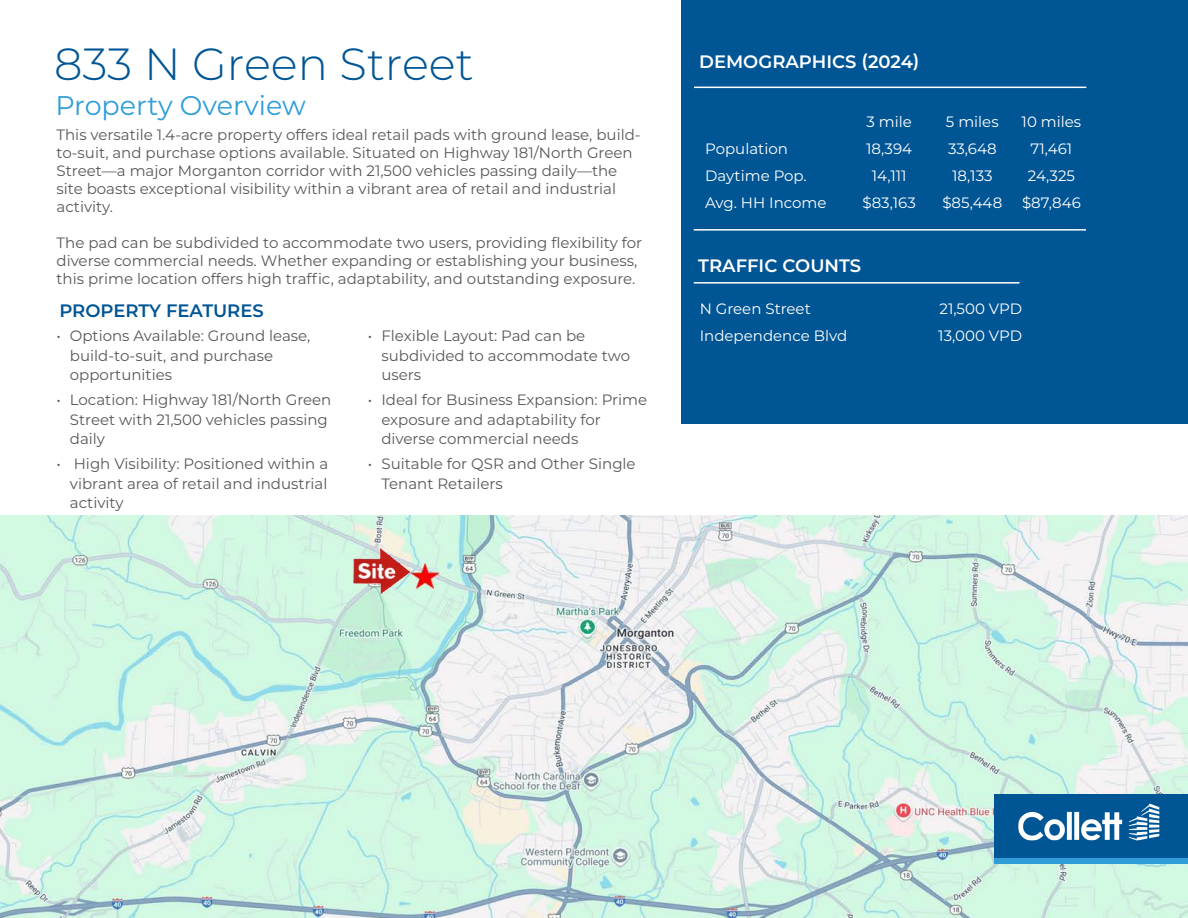
<style>
.page{position:relative;width:1188px;height:918px;background:#fff}
.page>*{position:absolute;margin:0;border:0;box-sizing:border-box;transform-origin:0 0}
.t1{font:300 45px "Montserrat";color:#005595}
.t2{font:27px "Montserrat";color:#2f9dd8}
.t3{font:600 18px "Montserrat";color:#fff}
.t4{font:600 18px "Montserrat";color:#005595}
.t5{font:15px/19.5px "Montserrat";color:#57585a}
.t6{font:15px "Montserrat";color:#fff}
</style>
<div class="page">
<img style="left:0;top:515px;width:1188px;height:403px">
<div style="left:682px;top:0;width:506px;height:424px;background:#005595"></div>
<hr style="left:694px;top:87px;width:392px;height:1px;background:#fff">
<div style="left:994px;top:858px;width:194px;height:6px;background:#2f9dd8"></div>
<div style="left:994px;top:794px;width:194px;height:64px;background:#005595"></div>
<img style="left:1018px;top:803px;width:142px;height:38px">
<hr style="left:694px;top:229px;width:392px;height:2px;background:#fff">
<hr style="left:694px;top:282px;width:326px;height:2px;background:#fff">
<img style="left:353px;top:547px;width:57px;height:48px">
<p class="t1" style="left:54px;top:33px;width:421px">833 N Green Street</p>
<p class="t3" style="left:699px;top:49px;width:222px">DEMOGRAPHICS (2024)</p>
<p class="t6" style="left:866px;top:112px;width:47px">3 mile</p>
<p class="t6" style="left:946px;top:112px;width:54px">5 miles</p>
<p class="t6" style="left:1022px;top:112px;width:61px">10 miles</p>
<p class="t6" style="left:705px;top:139px;width:84px">Population</p>
<p class="t6" style="left:866px;top:139px;width:47px">18,394</p>
<p class="t6" style="left:948px;top:139px;width:50px">33,648</p>
<p class="t6" style="left:1031px;top:139px;width:43px">71,461</p>
<p class="t6" style="left:705px;top:165px;width:103px">Daytime Pop.</p>
<p class="t6" style="left:872px;top:165px;width:36px">14,111</p>
<p class="t6" style="left:952px;top:165px;width:42px">18,133</p>
<p class="t6" style="left:1028px;top:165px;width:49px">24,325</p>
<p class="t6" style="left:705px;top:192px;width:123px">Avg. HH Income</p>
<p class="t6" style="left:863px;top:192px;width:55px">$83,163</p>
<p class="t6" style="left:942px;top:192px;width:61px">$85,448</p>
<p class="t6" style="left:1022px;top:192px;width:60px">$87,846</p>
<p class="t2" style="left:55px;top:87px;width:252px">Property Overview</p>
<p class="t5" style="left:57px;top:125px;width:586px;line-height:18px">This versatile 1.4-acre property offers ideal retail pads with ground lease, build&shy;to-suit, and purchase options available. Situated on Highway 181/North Green Street—a major Morganton corridor with 21,500 vehicles passing daily—the site boasts exceptional visibility within a vibrant area of retail and industrial activity.</p>
<p class="t5" style="left:57px;top:233px;width:587px;line-height:18px">The pad can be subdivided to accommodate two users, providing flexibility for diverse commercial needs. Whether expanding or establishing your business, this prime location offers high traffic, adaptability, and outstanding exposure.</p>
<p class="t3" style="left:698px;top:253px;width:164px">TRAFFIC COUNTS</p>
<p class="t6" style="left:700px;top:298px;width:113px">N Green Street</p>
<p class="t6" style="left:940px;top:298px;width:84px">21,500 VPD</p>
<p class="t6" style="left:700px;top:325px;width:149px">Independence Blvd</p>
<p class="t6" style="left:938px;top:325px;width:85px">13,000 VPD</p>
<p class="t4" style="left:59px;top:297px;width:206px">PROPERTY FEATURES</p>
<p class="t5" style="left:70px;top:326px;width:242px;text-indent:-14px">• Options Available: Ground lease, build-to-suit, and purchase opportunities</p>
<p class="t5" style="left:70px;top:390px;width:263px;text-indent:-14px">• Location: Highway 181/North Green<br>Street with 21,500 vehicles passing daily</p>
<p class="t5" style="left:70px;top:454px;width:260px;text-align:justify;text-indent:-14px">• High Visibility: Positioned within a vibrant area of retail and industrial activity</p>
<p class="t5" style="left:381px;top:326px;width:250px;text-indent:-14px">• Flexible Layout: Pad can be subdivided to accommodate two users</p>
<p class="t5" style="left:381px;top:390px;width:267px;text-indent:-14px">• Ideal for Business Expansion: Prime exposure and adaptability for diverse commercial needs</p>
<p class="t5" style="left:381px;top:454px;width:256px;text-indent:-14px">• Suitable for QSR and Other Single<br>Tenant Retailers</p>
</div>
